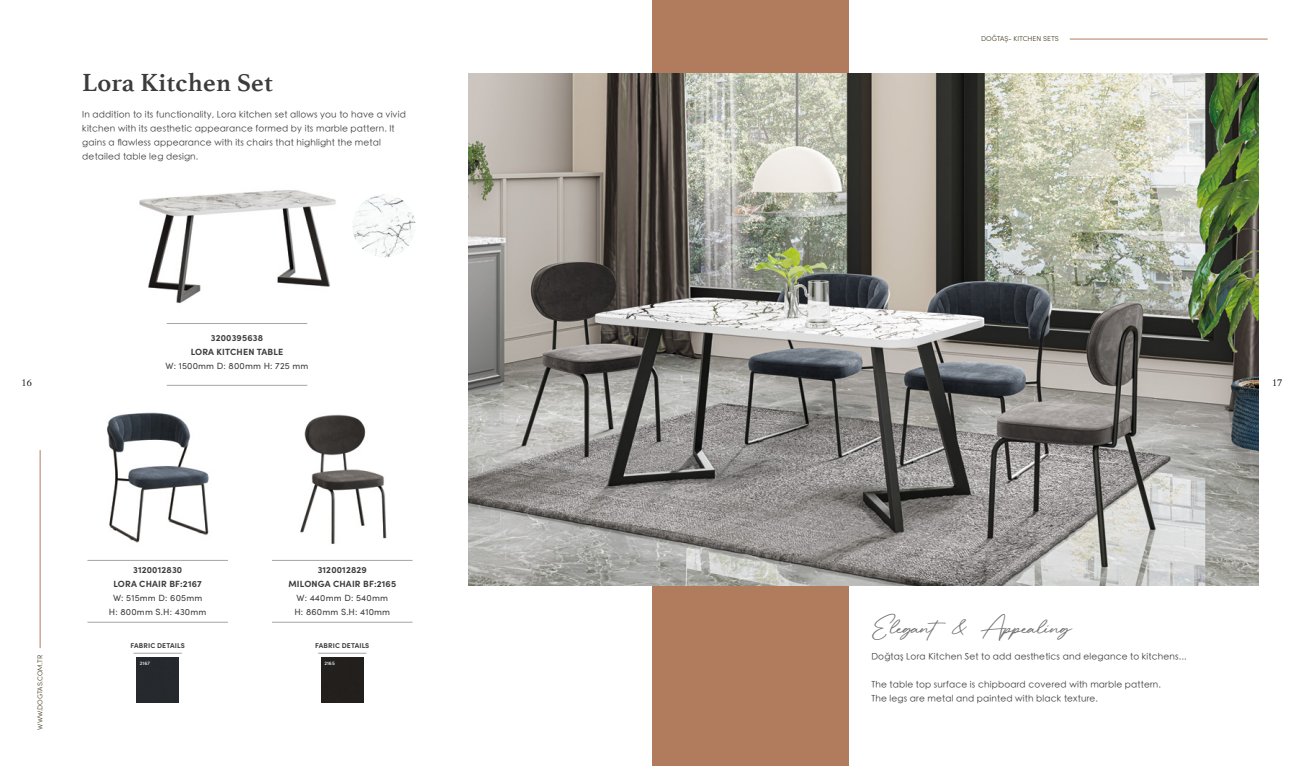
<style>
.page{position:relative;width:1304px;height:766px;background:#fff}
.page>*{position:absolute;margin:0;border:0;box-sizing:border-box;transform-origin:0 0}
.t1{font:39px "Retro Signature";letter-spacing:-.025em;color:#706f6f}
.t2{font:700 26px "Athelas";letter-spacing:.01em;color:#3c3c3d}
.t3{font:10px "Cardo";color:#000}
.t4{font:300 9px/14px "ST Heiti SC";letter-spacing:.02em;color:#3c3c3d}
.t5{font:9px/14px "Sofia Pro";letter-spacing:.02em;color:#3c3c3d;text-align:center}
.t6{font:700 9px/14px "Sofia Pro";letter-spacing:.02em;color:#3c3c3d;text-align:center}
.t7{font:300 7px "Sofia Pro";color:#3a3518}
.t8{font:700 7px "Sofia Pro";letter-spacing:.02em;color:#3c3c3d}
.t9{font:500 5px "Sofia Pro";letter-spacing:.02em;color:#fff}
</style>
<div class="page">
<div style="left:652px;top:0;width:197px;height:765px;background:#b17c5d"></div>
<img style="left:468px;top:74px;width:791px;height:511px">
<img style="left:139px;top:190px;width:197px;height:113px">
<img style="left:107px;top:412px;width:102px;height:131px">
<img style="left:300px;top:414px;width:87px;height:130px">
<hr style="left:167px;top:323px;width:140px;height:1px;background:#a4a5a7">
<hr style="left:87px;top:559px;width:141px;height:1px;background:#a4a5a7">
<hr style="left:272px;top:559px;width:141px;height:1px;background:#a4a5a7">
<hr style="left:167px;top:385px;width:140px;height:1px;background:#a4a5a7">
<hr style="left:87px;top:621px;width:141px;height:1px;background:#a4a5a7">
<hr style="left:272px;top:621px;width:141px;height:1px;background:#a4a5a7">
<hr style="left:133px;top:652px;width:49px;height:1px;background:#a4a5a7">
<div style="left:136px;top:657px;width:43px;height:45px;background:#25292d"></div>
<hr style="left:318px;top:652px;width:48px;height:1px;background:#a4a5a7">
<div style="left:321px;top:657px;width:42px;height:45px;background:#221f1d"></div>
<img style="left:352px;top:194px;width:64px;height:63px;border-radius:32px">
<hr style="left:40px;top:450px;width:1px;height:198px;background:#b17c5d">
<hr style="left:1070px;top:39px;width:198px;height:1px;background:#b17c5d">
<h2 class="t2" style="left:82px;top:61px;width:192px">Lora Kitchen Set</h2>
<p class="t4" style="left:82px;top:106px;width:325px">In addition to its functionality, Lora kitchen set allows you to have a vivid kitchen with its aesthetic appearance formed by its marble pattern. It gains a flawless appearance with its chairs that highlight the metal detailed table leg design.</p>
<p class="t6" style="left:191px;top:330px;width:94px">3200395638<br>LORA KITCHEN TABLE</p>
<p class="t5" style="left:166px;top:358px;width:144px">W: 1500mm D: 800mm H: 725 mm</p>
<p class="t7" style="left:981px;top:34px;width:79px">DOĞTAŞ- KITCHEN SETS</p>
<p class="t3" style="left:22px;top:375px;width:12px">16</p>
<p class="t3" style="left:1272px;top:375px;width:12px">17</p>
<p class="t7" style="left:35px;top:729px;width:76px;rotate:-90deg">WWW.DOGTAS.COM.TR</p>
<p class="t6" style="left:113px;top:561px;width:90px">3120012830<br>LORA CHAIR BF:2167</p>
<p class="t5" style="left:109px;top:590px;width:99px">W: 515mm D: 605mm<br>H: 800mm S.H: 430mm</p>
<p class="t8" style="left:131px;top:639px;width:56px">FABRIC DETAILS</p>
<p class="t9" style="left:140px;top:659px;width:12px">2167</p>
<p class="t6" style="left:288px;top:561px;width:109px">3120012829<br>MILONGA CHAIR BF:2165</p>
<p class="t5" style="left:294px;top:590px;width:97px;text-align:left">W: 440mm D: 540mm<br>H: 860mm S.H: 410mm</p>
<p class="t8" style="left:315px;top:639px;width:56px">FABRIC DETAILS</p>
<p class="t9" style="left:324px;top:659px;width:12px">2165</p>
<h1 class="t1" style="left:871px;top:604px;width:202px">Elegant &amp; Appealing</h1>
<p class="t4" style="left:871px;top:648px;width:317px">Doğtaş Lora Kitchen Set to add aesthetics and elegance to kitchens...</p>
<p class="t4" style="left:871px;top:676px;width:291px">The table top surface is chipboard covered with marble pattern.<br>The legs are metal and painted with black texture.</p>
</div>
